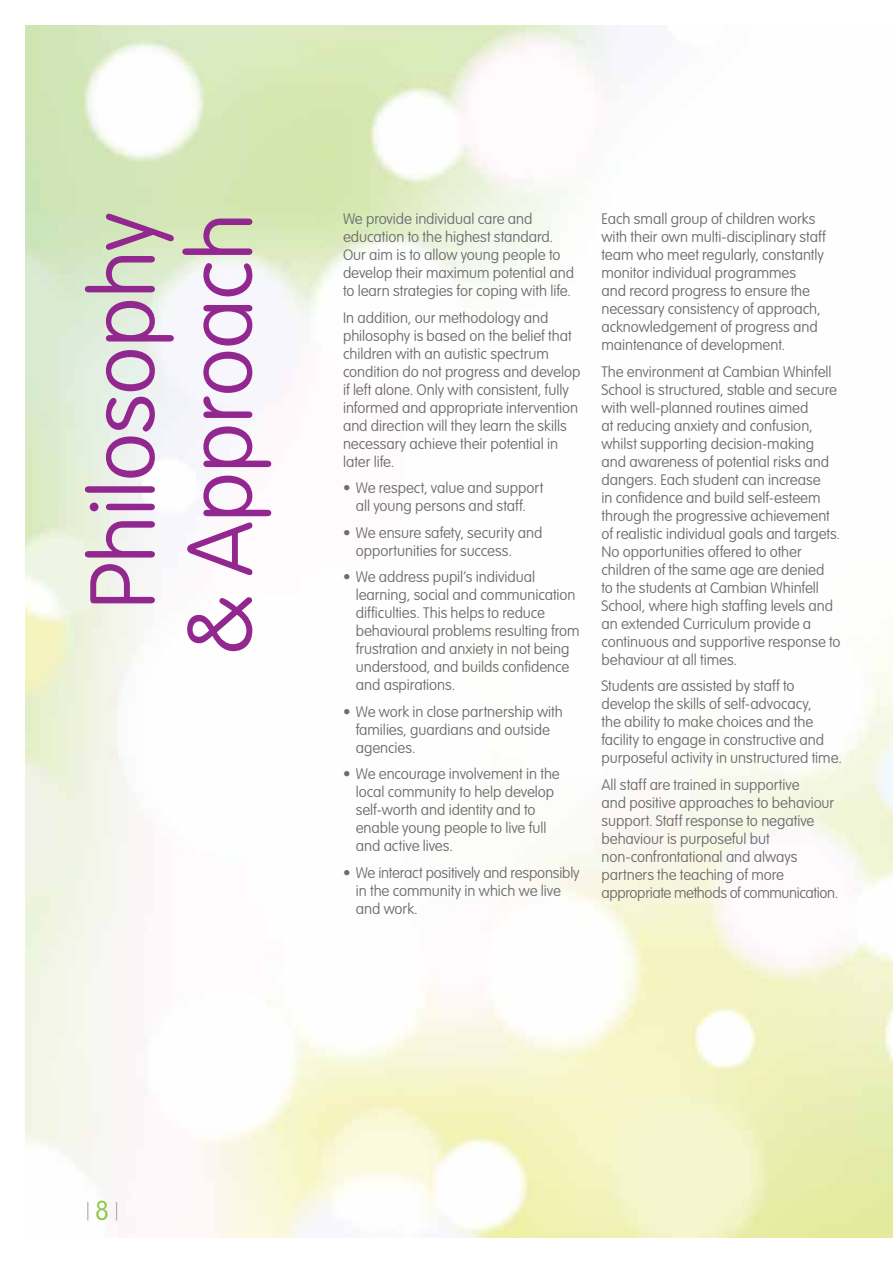
<style>
.page{position:relative;width:893px;height:1263px;background:#fff}
.page>*{position:absolute;margin:0;border:0;box-sizing:border-box;transform-origin:0 0}
.t1{font:100 90px/97.5px "VAG Rounded Std";letter-spacing:-.01em;color:#92278f;text-align:center}
.t2{font:100 27px "VAG Rounded Std";color:#8dc63f}
.t3{font:100 15px/18px "VAG Rounded Std";letter-spacing:-.005em;color:#6d6e71}
</style>
<div class="page">
<svg style="left:87px;top:1202px;width:1px;height:18px"></svg>
<svg style="left:116px;top:1202px;width:1px;height:18px"></svg>
<h1 class="t1" style="left:77px;top:655px;width:444px;rotate:-90deg">Philosophy &amp; Approach</h1>
<p class="t3" style="left:343px;top:210px;width:233px">We provide individual care and education to the highest standard.<br>Our aim is to allow young people to develop their maximum potential and to learn strategies for coping with life.</p>
<p class="t3" style="left:343px;top:309px;width:239px">In addition, our methodology and philosophy is based on the belief that children with an autistic spectrum condition do not progress and develop if left alone. Only with consistent, fully informed and appropriate intervention and direction will they learn the skills necessary achieve their potential in later life.</p>
<p class="t3" style="left:343px;top:479px;width:202px;text-align:center">• We respect, value and support all young persons and staff.</p>
<p class="t3" style="left:356px;top:524px;width:188px;text-indent:-13px">• We ensure safety, security and opportunities for success.</p>
<p class="t3" style="left:356px;top:568px;width:225px;text-indent:-13px">• We address pupil’s individual learning, social and communication difficulties. This helps to reduce behavioural problems resulting from frustration and anxiety in not being understood, and builds confidence and aspirations.</p>
<p class="t3" style="left:356px;top:703px;width:209px;text-indent:-13px">• We work in close partnership with families, guardians and outside agencies.</p>
<p class="t3" style="left:356px;top:765px;width:205px;text-indent:-13px">• We encourage involvement in the local community to help develop self-worth and identity and to enable young people to live full and active lives.</p>
<p class="t3" style="left:356px;top:864px;width:225px;text-indent:-13px">• We interact positively and responsibly in the community in which we live and work.</p>
<p class="t3" style="left:601px;top:210px;width:226px">Each small group of children works with their own multi-disciplinary staff team who meet regularly, constantly monitor individual programmes<br>and record progress to ensure the necessary consistency of approach, acknowledgement of progress and maintenance of development.</p>
<p class="t3" style="left:601px;top:363px;width:241px">The environment at Cambian Whinfell School is structured, stable and secure with well-planned routines aimed<br>at reducing anxiety and confusion, whilst supporting decision-making and awareness of potential risks and dangers. Each student can increase<br>in confidence and build self-esteem through the progressive achievement of realistic individual goals and targets.<br>No opportunities offered to other children of the same age are denied<br>to the students at Cambian Whinfell School, where high staffing levels and an extended Curriculum provide a continuous and supportive response to behaviour at all times.</p>
<p class="t3" style="left:601px;top:677px;width:242px">Students are assisted by staff to develop the skills of self-advocacy,<br>the ability to make choices and the facility to engage in constructive and purposeful activity in unstructured time.</p>
<p class="t3" style="left:601px;top:776px;width:238px">All staff are trained in supportive<br>and positive approaches to behaviour support. Staff response to negative behaviour is purposeful but non-confrontational and always partners the teaching of more appropriate methods of communication.</p>
<h2 class="t2" style="left:95px;top:1195px;width:16px">8</h2>
</div>
